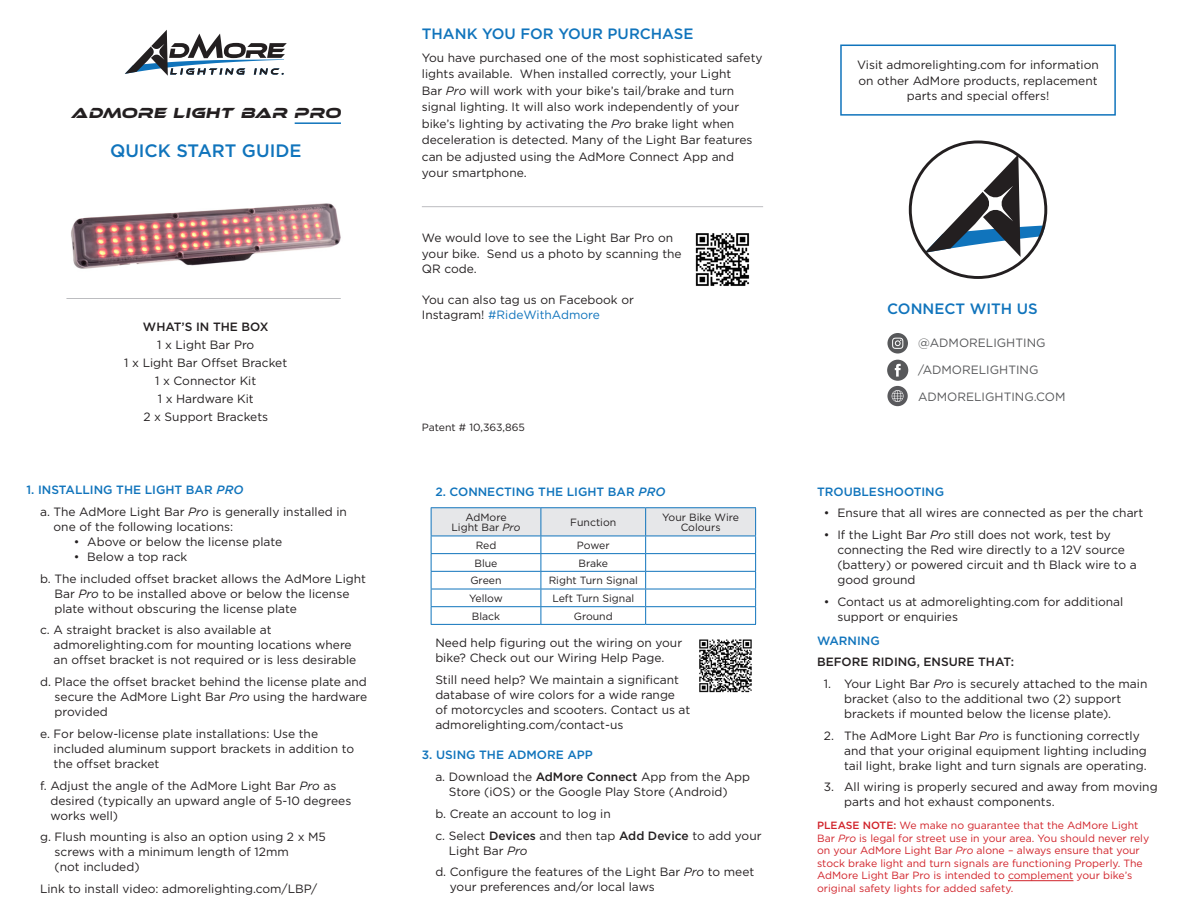
<style>
.page{position:relative;width:1188px;height:918px;background:#fff}
.page>*{position:absolute;margin:0;border:0;box-sizing:border-box;transform-origin:0 0}
.t1{font:500 18px "Gotham";color:#1074bc}
.t2{font:500 15px "Gotham";color:#1074bc}
.t3{font:italic 15px "Ethnocentric Rg";letter-spacing:.03em;color:#231f20}
.body{font:12px/15px "Gotham";color:#231f20}
.t4{font:500 12px "Gotham";color:#1074bc}
.t5{font:12px "Gotham";color:#57585a}
.t6{font:500 12px "Gotham";color:#231f20}
.t7{font:10.5px/12.6px "Gotham";color:#d1232a}
.t8{font:10.5px/10.5px "Gotham";color:#231f20;text-align:center}
.s1{font-style:italic}
.s2{color:#1074bc}
.s3{font-weight:500}
</style>
<div class="page">
<svg style="left:887px;top:360px;width:21px;height:21px"></svg>
<svg style="left:887px;top:333px;width:21px;height:21px"></svg>
<div style="left:887px;top:386px;width:21px;height:20px;background:#59595c;border-radius:50%"></div>
<svg style="left:892px;top:390px;width:12px;height:12px"></svg>
<svg style="left:125px;top:30px;width:162px;height:46px"></svg>
<hr style="left:295px;top:122px;width:46px;height:2px;background:#1074bc">
<img style="left:71px;top:203px;width:270px;height:66px">
<hr style="left:66px;top:298px;width:275px;height:1px;background:#bcbdc0">
<hr style="left:422px;top:206px;width:341px;height:1px;background:#bcbdc0">
<div style="left:840px;top:45px;width:276px;height:71px;border:2px solid #1074bc"></div>
<img style="left:695px;top:233px;width:54px;height:53px">
<svg style="left:909px;top:141px;width:138px;height:138px"></svg>
<hr style="left:431px;top:507px;width:110px;height:1px;background:#1074bc">
<hr style="left:541px;top:507px;width:105px;height:1px;background:#1074bc">
<hr style="left:646px;top:507px;width:110px;height:1px;background:#1074bc">
<svg style="left:431px;top:508px;width:325px;height:116px"></svg>
<hr style="left:431px;top:624px;width:110px;height:1px;background:#1074bc">
<hr style="left:541px;top:624px;width:105px;height:1px;background:#1074bc">
<hr style="left:646px;top:624px;width:110px;height:1px;background:#1074bc">
<img style="left:699px;top:639px;width:53px;height:54px">
<hr style="left:1008px;top:880px;width:65px;height:1px;background:#d1232a">
<p class="t3" style="left:71px;top:103px;width:271px">ADMORE LIGHT BAR PRO</p>
<p class="t1" style="left:110px;top:139px;width:193px">QUICK START GUIDE</p>
<p class="t6" style="left:143px;top:319px;width:127px">WHAT’S IN THE BOX</p>
<p class="body" style="left:157px;top:337px;width:99px">1 x Light Bar Pro</p>
<p class="body" style="left:124px;top:355px;width:164px">1 x Light Bar Offset Bracket</p>
<p class="body" style="left:155px;top:373px;width:103px">1 x Connector Kit</p>
<p class="body" style="left:158px;top:391px;width:97px">1 x Hardware Kit</p>
<p class="body" style="left:143px;top:409px;width:126px">2 x Support Brackets</p>
<p class="t4" style="left:27px;top:482px;width:218px">1. INSTALLING THE LIGHT BAR <span class="s1">PRO</span></p>
<p class="body" style="left:54px;top:504px;width:295px;text-indent:-13px">a. The AdMore Light Bar <span class="s1">Pro</span> is generally installed in one of the following locations:</p>
<p class="body" style="left:74px;top:534px;width:210px">• Above or below the license plate</p>
<p class="body" style="left:74px;top:549px;width:115px">• Below a top rack</p>
<p class="body" style="left:54px;top:571px;width:313px;text-indent:-14px">b. The included offset bracket allows the AdMore Light<br>Bar <span class="s1">Pro</span> to be installed above or below the license plate without obscuring the license plate</p>
<p class="body" style="left:53px;top:622px;width:304px;text-indent:-13px">c. A straight bracket is also available at admorelighting.com for mounting locations where an offset bracket is not required or is less desirable</p>
<p class="body" style="left:55px;top:674px;width:314px;text-align:justify;text-indent:-15px">d. Place the offset bracket behind the license plate and secure the AdMore Light Bar <span class="s1">Pro</span> using the hardware provided</p>
<p class="body" style="left:54px;top:726px;width:302px;text-indent:-14px">e. For below-license plate installations: Use the included aluminum support brackets in addition to the offset bracket</p>
<p class="body" style="left:50px;top:778px;width:302px;text-indent:-10px">f. Adjust the angle of the AdMore Light Bar <span class="s1">Pro</span> as desired (typically an upward angle of 5-10 degrees works well)</p>
<p class="body" style="left:55px;top:829px;width:273px;text-indent:-15px">g. Flush mounting is also an option using 2 x M5 screws with a minimum length of 12mm<br>(not included)</p>
<p class="body" style="left:40px;top:881px;width:279px">Link to install video: admorelighting.com/LBP/</p>
<p class="t2" style="left:422px;top:24px;width:273px">THANK YOU FOR YOUR PURCHASE</p>
<p class="body" style="left:422px;top:49px;width:342px;line-height:16.5px">You have purchased one of the most sophisticated safety lights available. When installed correctly, your Light<br>Bar <span class="s1">Pro</span> will work with your bike’s tail/brake and turn signal lighting. It will also work independently of your bike’s lighting by activating the <span class="s1">Pro</span> brake light when deceleration is detected. Many of the Light Bar features can be adjusted using the AdMore Connect App and your smartphone.</p>
<p class="body" style="left:422px;top:230px;width:261px">We would love to see the Light Bar Pro on your bike. Send us a photo by scanning the<br>QR code.</p>
<p class="body" style="left:422px;top:292px;width:214px">You can also tag us on Facebook or<br>Instagram! <span class="s2">#RideWithAdmore</span></p>
<p class="t8" style="left:422px;top:422px;width:105px">Patent # 10,363,865</p>
<p class="t4" style="left:435px;top:484px;width:232px">2. CONNECTING THE LIGHT BAR <span class="s1">PRO</span></p>
<p class="t8" style="left:451px;top:512px;width:71px">AdMore<br>Light Bar <span class="s1">Pro</span></p>
<p class="t8" style="left:570px;top:517px;width:48px">Function</p>
<p class="t8" style="left:662px;top:512px;width:78px">Your Bike Wire<br>Colours</p>
<p class="t8" style="left:476px;top:540px;width:22px">Red</p>
<p class="t8" style="left:577px;top:540px;width:34px">Power</p>
<p class="t8" style="left:474px;top:557px;width:25px">Blue</p>
<p class="t8" style="left:578px;top:557px;width:31px">Brake</p>
<p class="t8" style="left:470px;top:575px;width:33px">Green</p>
<p class="t8" style="left:549px;top:575px;width:91px">Right Turn Signal</p>
<p class="t8" style="left:469px;top:593px;width:35px">Yellow</p>
<p class="t8" style="left:552px;top:593px;width:83px">Left Turn Signal</p>
<p class="t8" style="left:472px;top:611px;width:30px">Black</p>
<p class="t8" style="left:574px;top:611px;width:40px">Ground</p>
<p class="body" style="left:435px;top:635px;width:248px">Need help figuring out the wiring on your bike? Check out our Wiring Help Page.</p>
<p class="body" style="left:435px;top:672px;width:257px">Still need help? We maintain a significant database of wire colors for a wide range<br>of motorcycles and scooters. Contact us at admorelighting.com/contact-us</p>
<p class="t4" style="left:422px;top:747px;width:173px">3. USING THE ADMORE APP</p>
<p class="body" style="left:449px;top:769px;width:303px;text-indent:-13px">a. Download the <span class="s3">AdMore Connect</span> App from the App<br>Store (iOS) or the Google Play Store (Android)</p>
<p class="body" style="left:435px;top:806px;width:177px">b. Create an account to log in</p>
<p class="body" style="left:449px;top:828px;width:314px;text-indent:-13px">c. Select <span class="s3">Devices</span> and then tap <span class="s3">Add Device</span> to add your<br>Light Bar <span class="s1">Pro</span></p>
<p class="body" style="left:450px;top:864px;width:306px;text-indent:-15px">d. Configure the features of the Light Bar <span class="s1">Pro</span> to meet your preferences and/or local laws</p>
<p class="body" style="left:857px;top:57px;width:243px;text-align:center">Visit admorelighting.com for information on other AdMore products, replacement parts and special offers!</p>
<p class="t2" style="left:887px;top:299px;width:152px">CONNECT WITH US</p>
<p class="t5" style="left:918px;top:335px;width:129px">@ADMORELIGHTING</p>
<p class="t5" style="left:918px;top:362px;width:122px">/ADMORELIGHTING</p>
<p class="t5" style="left:918px;top:389px;width:149px">ADMORELIGHTING.COM</p>
<p class="t4" style="left:817px;top:484px;width:129px">TROUBLESHOOTING</p>
<p class="body" style="left:824px;top:505px;width:321px">• Ensure that all wires are connected as per the chart</p>
<p class="body" style="left:837px;top:527px;width:301px;text-indent:-14px">• If the Light Bar <span class="s1">Pro</span> still does not work, test by connecting the Red wire directly to a 12V source (battery) or powered circuit and th Black wire to a good ground</p>
<p class="body" style="left:837px;top:594px;width:288px;text-indent:-14px">• Contact us at admorelighting.com for additional support or enquiries</p>
<p class="t4" style="left:817px;top:633px;width:64px">WARNING</p>
<p class="t6" style="left:817px;top:654px;width:199px">BEFORE RIDING, ENSURE THAT:</p>
<p class="body" style="left:844px;top:676px;width:305px;text-indent:-20px">1. Your Light Bar <span class="s1">Pro</span> is securely attached to the main bracket (also to the additional two (2) support brackets if mounted below the license plate).</p>
<p class="body" style="left:844px;top:728px;width:304px;text-indent:-20px">2. The AdMore Light Bar <span class="s1">Pro</span> is functioning correctly and that your original equipment lighting including tail light, brake light and turn signals are operating.</p>
<p class="body" style="left:844px;top:779px;width:315px;text-indent:-20px">3. All wiring is properly secured and away from moving parts and hot exhaust components.</p>
<p class="t7" style="left:817px;top:819px;width:334px"><span class="s3">PLEASE NOTE:</span> We make no guarantee that the AdMore Light Bar <span class="s1">Pro</span> is legal for street use in your area. You should never rely on your AdMore Light Bar <span class="s1">Pro</span> alone – always ensure that your stock brake light and turn signals are functioning Properly. The AdMore Light Bar Pro is intended to complement your bike’s original safety lights for added safety.</p>
</div>
